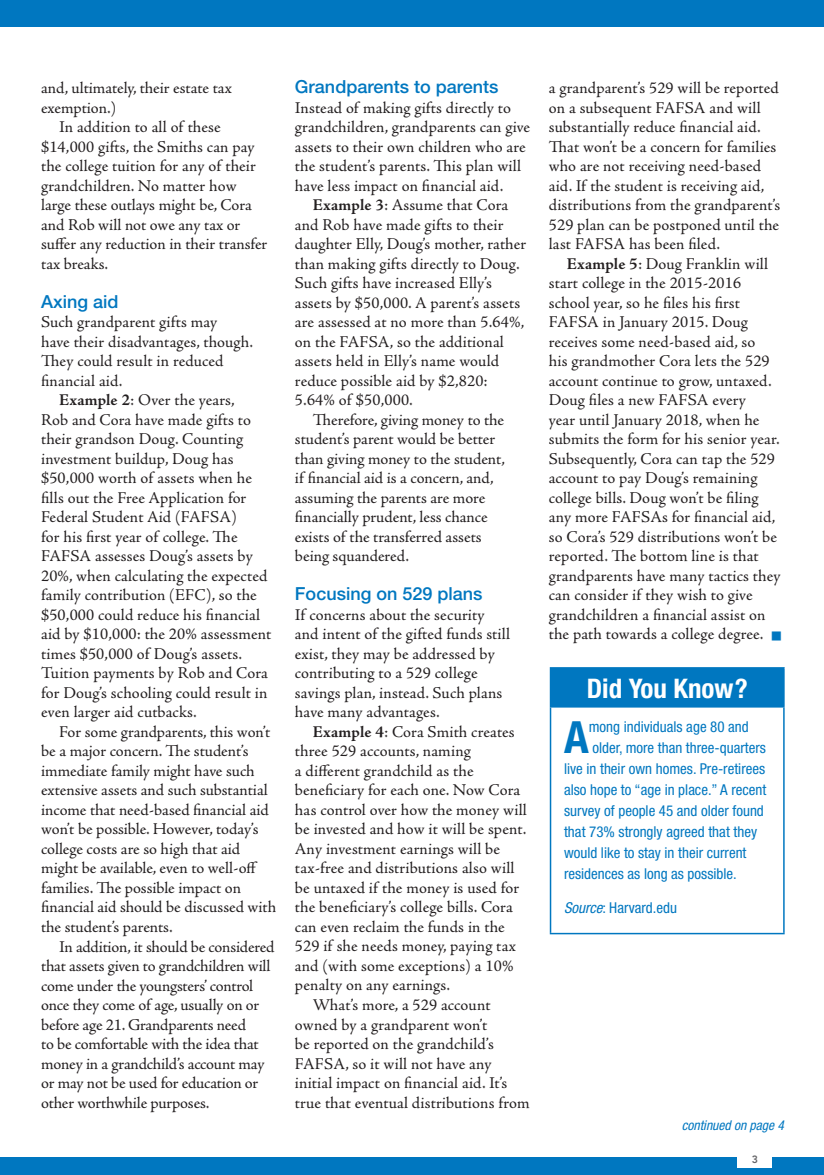
<style>
.page{position:relative;width:824px;height:1175px;background:#fff}
.page>*{position:absolute;margin:0;border:0;box-sizing:border-box;transform-origin:0 0}
.t1{font:700 condensed 44.4px "Helvetica Neue";color:#0077c0}
.t2{font:700 condensed 27px "Helvetica Neue";color:#fff}
.t3{font:500 18px "Helvetica Neue";color:#0077c0}
.t4{font:16.5px/19.5px "Adobe Jenson Pro";letter-spacing:.005em;color:#231f20}
.t5{font:16.5px/19.5px "Adobe Jenson Pro";letter-spacing:-.015em;color:#231f20}
.t6{font:condensed 15px "Helvetica Neue";color:#0077c0}
.t7{font:italic condensed 13.5px "Helvetica Neue";color:#0077c0}
.t8{font:800 10.5px "Avenir";color:#636366}
.s1{font-weight:700}
.s2{font-style:italic}
</style>
<div class="page">
<div style="left:0;top:0;width:824px;height:27px;background:#0077c0"></div>
<div style="left:0;top:1156px;width:824px;height:18px;background:#0077c0"></div>
<div style="left:737px;top:1149px;width:35px;height:19px;background:#fff"></div>
<div style="left:550px;top:668px;width:233px;height:39px;background:#0077c0"></div>
<hr style="left:549px;top:668px;width:2px;height:38px;background:#0077c0">
<hr style="left:549px;top:667px;width:235px;height:1px;background:#0077c0">
<hr style="left:783px;top:668px;width:1px;height:38px;background:#0077c0">
<hr style="left:549px;top:707px;width:2px;height:225px;background:#0077c0">
<hr style="left:549px;top:706px;width:235px;height:1px;background:#0077c0">
<hr style="left:783px;top:707px;width:1px;height:225px;background:#0077c0">
<hr style="left:549px;top:932px;width:235px;height:2px;background:#0077c0">
<p class="t4" style="left:41px;top:78px;width:192px">and, ultimately, their estate tax exemption.)</p>
<p class="t4" style="left:41px;top:117px;width:228px;text-indent:18px">In addition to all of these $14,000 gifts, the Smiths can pay the college tuition for any of their grandchildren. No matter how large these outlays might be, Cora and Rob will not owe any tax or suffer any reduction in their transfer tax breaks.</p>
<p class="t3" style="left:41px;top:290px;width:79px">Axing aid</p>
<p class="t4" style="left:41px;top:312px;width:213px">Such grandparent gifts may<br>have their disadvantages, though.<br>They could result in reduced financial aid.</p>
<p class="t4" style="left:41px;top:390px;width:232px;text-indent:18px"><span class="s1">Example 2</span>: Over the years,<br>Rob and Cora have made gifts to their grandson Doug. Counting investment buildup, Doug has $50,000 worth of assets when he fills out the Free Application for<br>Federal Student Aid (FAFSA)<br>for his first year of college. The<br>FAFSA assesses Doug’s assets by<br>20%, when calculating the expected family contribution (EFC), so the $50,000 could reduce his financial aid by $10,000: the 20% assessment times $50,000 of Doug’s assets.<br>Tuition payments by Rob and Cora for Doug’s schooling could result in even larger aid cutbacks.</p>
<p class="t4" style="left:41px;top:722px;width:236px;text-indent:18px">For some grandparents, this won’t be a major concern. The student’s immediate family might have such extensive assets and such substantial income that need-based financial aid won’t be possible. However, today’s college costs are so high that aid might be available, even to well-off families. The possible impact on financial aid should be discussed with the student’s parents.</p>
<p class="t5" style="left:41px;top:936px;width:235px;text-indent:18px">In addition, it should be considered that assets given to grandchildren will come under the youngsters’ control once they come of age, usually on or before age 21. Grandparents need<br>to be comfortable with the idea that money in a grandchild’s account may or may not be used for education or other worthwhile purposes.</p>
<p class="t3" style="left:295px;top:76px;width:205px">Grandparents to parents</p>
<p class="t4" style="left:295px;top:98px;width:237px">Instead of making gifts directly to grandchildren, grandparents can give assets to their own children who are the student’s parents. This plan will have less impact on financial aid.</p>
<p class="t4" style="left:295px;top:195px;width:233px;text-indent:18px"><span class="s1">Example 3</span>: Assume that Cora and Rob have made gifts to their daughter Elly, Doug’s mother, rather than making gifts directly to Doug.<br>Such gifts have increased Elly’s assets by $50,000. A parent’s assets are assessed at no more than 5.64%, on the FAFSA, so the additional assets held in Elly’s name would reduce possible aid by $2,820:<br>5.64% of $50,000.</p>
<p class="t4" style="left:295px;top:410px;width:211px;text-indent:18px">Therefore, giving money to the student’s parent would be better than giving money to the student, if financial aid is a concern, and, assuming the parents are more financially prudent, less chance exists of the transferred assets being squandered.</p>
<p class="t3" style="left:295px;top:583px;width:189px">Focusing on 529 plans</p>
<p class="t4" style="left:295px;top:605px;width:216px">If concerns about the security and intent of the gifted funds still exist, they may be addressed by contributing to a 529 college savings plan, instead. Such plans have many advantages.</p>
<p class="t4" style="left:313px;top:722px;width:203px"><span class="s1">Example 4</span>: Cora Smith creates</p>
<p class="t4" style="left:295px;top:741px;width:177px">three 529 accounts, naming</p>
<p class="t4" style="left:295px;top:761px;width:180px">a different grandchild as the</p>
<p class="t4" style="left:295px;top:780px;width:227px">beneficiary for each one. Now Cora</p>
<p class="t4" style="left:295px;top:800px;width:233px">has control over how the money will</p>
<p class="t4" style="left:295px;top:819px;width:233px">be invested and how it will be spent.</p>
<p class="t4" style="left:295px;top:839px;width:207px">Any investment earnings will be</p>
<p class="t4" style="left:295px;top:858px;width:221px">tax-free and distributions also will</p>
<p class="t4" style="left:295px;top:878px;width:226px">be untaxed if the money is used for</p>
<p class="t4" style="left:295px;top:897px;width:219px">the beneficiary’s college bills. Cora</p>
<p class="t4" style="left:295px;top:917px;width:211px">can even reclaim the funds in the</p>
<p class="t4" style="left:295px;top:936px;width:222px">529 if she needs money, paying tax</p>
<p class="t4" style="left:295px;top:956px;width:220px">and (with some exceptions) a 10%</p>
<p class="t4" style="left:295px;top:975px;width:157px">penalty on any earnings.</p>
<p class="t4" style="left:313px;top:995px;width:179px">What’s more, a 529 account</p>
<p class="t4" style="left:295px;top:1014px;width:194px">owned by a grandparent won’t</p>
<p class="t4" style="left:295px;top:1034px;width:200px">be reported on the grandchild’s</p>
<p class="t4" style="left:295px;top:1053px;width:198px">FAFSA, so it will not have any</p>
<p class="t4" style="left:295px;top:1073px;width:214px">initial impact on financial aid. It’s</p>
<p class="t4" style="left:295px;top:1092px;width:236px">true that eventual distributions from</p>
<p class="t4" style="left:549px;top:78px;width:233px">a grandparent’s 529 will be reported on a subsequent FAFSA and will substantially reduce financial aid.<br>That won’t be a concern for families who are not receiving need-based aid. If the student is receiving aid, distributions from the grandparent’s 529 plan can be postponed until the last FAFSA has been filed.</p>
<p class="t4" style="left:549px;top:254px;width:233px;text-indent:18px"><span class="s1">Example 5</span>: Doug Franklin will start college in the 2015-2016 school year, so he files his first FAFSA in January 2015. Doug receives some need-based aid, so<br>his grandmother Cora lets the 529 account continue to grow, untaxed.<br>Doug files a new FAFSA every<br>year until January 2018, when he submits the form for his senior year.<br>Subsequently, Cora can tap the 529 account to pay Doug’s remaining college bills. Doug won’t be filing any more FAFSAs for financial aid, so Cora’s 529 distributions won’t be reported. The bottom line is that grandparents have many tactics they can consider if they wish to give grandchildren a financial assist on the path towards a college degree.</p>
<h2 class="t2" style="left:586px;top:672px;width:162px">Did You Know?</h2>
<h1 class="t1" style="left:564px;top:710px;width:26px">A</h1>
<p class="t6" style="left:588px;top:718px;width:162px">mong individuals age 80 and</p>
<p class="t6" style="left:592px;top:739px;width:175px">older, more than three-quarters</p>
<p class="t6" style="left:564px;top:760px;width:203px">live in their own homes. Pre-retirees</p>
<p class="t6" style="left:564px;top:781px;width:204px">also hope to “age in place.” A recent</p>
<p class="t6" style="left:564px;top:802px;width:201px">survey of people 45 and older found</p>
<p class="t6" style="left:564px;top:823px;width:195px">that 73% strongly agreed that they</p>
<p class="t6" style="left:564px;top:844px;width:184px">would like to stay in their current</p>
<p class="t6" style="left:564px;top:865px;width:174px">residences as long as possible.</p>
<p class="t6" style="left:564px;top:898px;width:114px"><span class="s2">Source</span>: Harvard.edu</p>
<p class="t7" style="left:681px;top:1117px;width:104px">continued on page 4</p>
<p class="t8" style="left:751px;top:1152px;width:8px">3</p>
</div>
